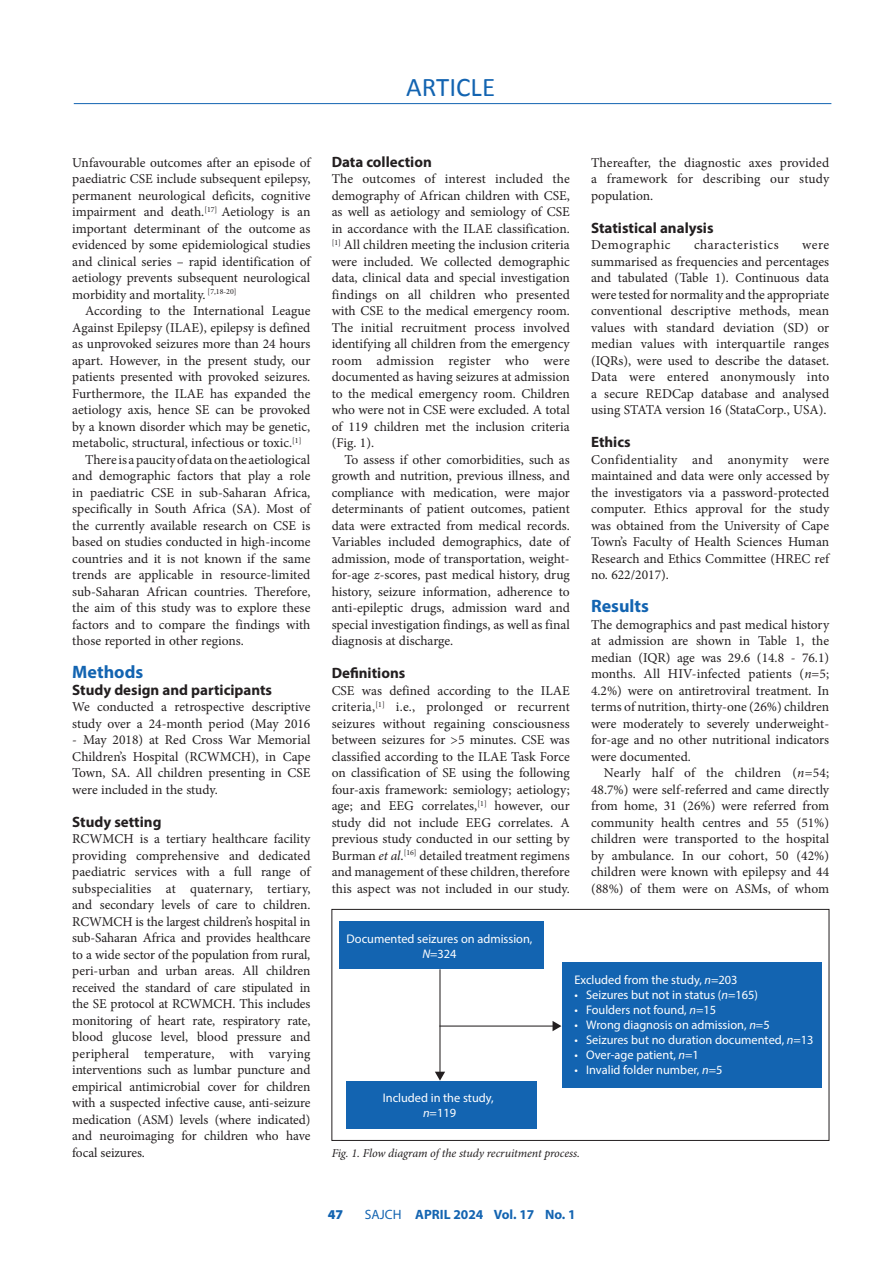
<style>
.page{position:relative;width:893px;height:1263px;background:#fff}
.page>*{position:absolute;margin:0;border:0;box-sizing:border-box;transform-origin:0 0}
.t1{font:27px "Calibri";color:#1364b1}
.B_HEAD{font:700 18px "Myriad Pro";color:#1364b1}
.C_HEAD{font:700 15px "Myriad Pro";color:#231f20}
.BODY_TEXT_1ST_PARAGRAPH{font:13.5px/16.5px "Minion Pro";color:#231f20;text-align:justify}
.BODY_TEXT_INDENT{font:13.5px/16.5px "Minion Pro";color:#231f20;text-align:justify}
.BODY_TEXT_1ST_PARAGRAPH-2{font:13.5px "Minion Pro";letter-spacing:.04em;color:#231f20}
.t2{font:700 13.5px "Myriad Pro";color:#1364b1}
.t3{font:900 13.5px "Myriad Pro";color:#1364b1}
.t4{font:12.45px/15px "Myriad Pro";color:#fff;text-align:center}
.CAPTIONS{font:italic 12px "Minion Pro";letter-spacing:-.01em;color:#231f20}
.s1{font-style:italic}
.s2{font-weight:400}
</style>
<div class="page">
<hr style="left:74px;top:103px;width:757px;height:1px;background:#1364b1">
<div style="left:562px;top:962px;width:259px;height:125px;background:#1364b1"></div>
<div style="left:346px;top:1081px;width:190px;height:47px;background:#1364b1"></div>
<hr style="left:439px;top:969px;width:1px;height:104px;background:#231f20">
<svg style="left:435px;top:1072px;width:10px;height:9px"></svg>
<hr style="left:439px;top:1025px;width:115px;height:1px;background:#231f20">
<svg style="left:553px;top:1021px;width:8px;height:10px"></svg>
<div style="left:339px;top:922px;width:205px;height:47px;background:#1364b1"></div>
<div style="left:332px;top:909px;width:497px;height:231px;border:1px solid #231f20"></div>
<h1 class="t1" style="left:406px;top:70px;width:90px">ARTICLE</h1>
<p class="BODY_TEXT_1ST_PARAGRAPH" style="left:72px;top:154px;width:240px">Unfavourable outcomes after an episode of paediatric CSE include subsequent epilepsy, permanent neurological deficits, cognitive impairment and death.<sup>[17]</sup> Aetiology is an important determinant of the outcome as evidenced by some epidemiological studies and clinical series – rapid identification of aetiology prevents subsequent neurological morbidity and mortality. <sup>[7,18-20]</sup></p>
<p class="BODY_TEXT_INDENT" style="left:72px;top:303px;width:240px;text-indent:13px">According to the International League Against Epilepsy (ILAE), epilepsy is defined as unprovoked seizures more than 24 hours apart. However, in the present study, our patients presented with provoked seizures.<br>Furthermore, the ILAE has expanded the aetiology axis, hence SE can be provoked by a known disorder which may be genetic, metabolic, structural, infectious or toxic.<sup>[1]</sup></p>
<p class="BODY_TEXT_INDENT" style="left:72px;top:451px;width:240px;text-indent:13px">There is a paucity of data on the aetiological and demographic factors that play a role in paediatric CSE in sub-Saharan Africa, specifically in South Africa (SA). Most of the currently available research on CSE is based on studies conducted in high-income countries and it is not known if the same trends are applicable in resource-limited sub-Saharan African countries. Therefore, the aim of this study was to explore these factors and to compare the findings with those reported in other regions.</p>
<h2 class="B_HEAD" style="left:72px;top:660px;width:72px">Methods</h2>
<h3 class="C_HEAD" style="left:72px;top:680px;width:201px">Study design and participants</h3>
<p class="BODY_TEXT_1ST_PARAGRAPH" style="left:72px;top:699px;width:240px">We conducted a retrospective descriptive study over a 24-month period (May 2016</p>
<p class="BODY_TEXT_1ST_PARAGRAPH" style="left:72px;top:732px;width:240px">- May 2018) at Red Cross War Memorial Children’s Hospital (RCWMCH), in Cape Town, SA. All children presenting in CSE were included in the study.</p>
<h3 class="C_HEAD" style="left:72px;top:812px;width:91px">Study setting</h3>
<p class="BODY_TEXT_1ST_PARAGRAPH" style="left:72px;top:831px;width:240px">RCWMCH is a tertiary healthcare facility providing comprehensive and dedicated paediatric services with a full range of subspecialities at quaternary, tertiary, and secondary levels of care to children.<br>RCWMCH is the largest children’s hospital in sub-Saharan Africa and provides healthcare to a wide sector of the population from rural, peri-urban and urban areas. All children received the standard of care stipulated in the SE protocol at RCWMCH. This includes monitoring of heart rate, respiratory rate, blood glucose level, blood pressure and peripheral temperature, with varying interventions such as lumbar puncture and empirical antimicrobial cover for children with a suspected infective cause, anti-seizure medication (ASM) levels (where indicated) and neuroimaging for children who have focal seizures.</p>
<h3 class="C_HEAD" style="left:332px;top:152px;width:102px">Data collection</h3>
<p class="BODY_TEXT_1ST_PARAGRAPH" style="left:332px;top:171px;width:240px">The outcomes of interest included the demography of African children with CSE, as well as aetiology and semiology of CSE in accordance with the ILAE classification. <sup>[1]</sup> All children meeting the inclusion criteria were included. We collected demographic data, clinical data and special investigation findings on all children who presented with CSE to the medical emergency room.<br>The initial recruitment process involved identifying all children from the emergency room admission register who were documented as having seizures at admission to the medical emergency room. Children who were not in CSE were excluded. A total of 119 children met the inclusion criteria (Fig. 1).</p>
<p class="BODY_TEXT_INDENT" style="left:332px;top:451px;width:240px;text-indent:13px">To assess if other comorbidities, such as growth and nutrition, previous illness, and compliance with medication, were major determinants of patient outcomes, patient data were extracted from medical records.<br>Variables included demographics, date of admission, mode of transportation, weight&shy;for-age <span class="s1">z-</span>scores, past medical history, drug history, seizure information, adherence to anti-epileptic drugs, admission ward and special investigation findings, as well as final diagnosis at discharge.</p>
<h3 class="C_HEAD" style="left:332px;top:663px;width:75px">Definitions</h3>
<p class="BODY_TEXT_1ST_PARAGRAPH" style="left:332px;top:682px;width:240px">CSE was defined according to the ILAE criteria,<sup>[1]</sup> i.e., prolonged or recurrent seizures without regaining consciousness between seizures for &gt;5 minutes. CSE was classified according to the ILAE Task Force on classification of SE using the following four-axis framework: semiology; aetiology; age; and EEG correlates,<sup>[1]</sup> however, our study did not include EEG correlates. A previous study conducted in our setting by Burman <span class="s1">et al</span>.<sup>[16]</sup> detailed treatment regimens and management of these children, therefore this aspect was not included in our study.</p>
<p class="t4" style="left:347px;top:931px;width:187px">Documented seizures on admission,<br><span class="s1">N</span>=324</p>
<p class="BODY_TEXT_1ST_PARAGRAPH" style="left:591px;top:154px;width:240px">Thereafter, the diagnostic axes provided a framework for describing our study population.</p>
<h3 class="C_HEAD" style="left:591px;top:218px;width:124px">Statistical analysis</h3>
<p class="BODY_TEXT_1ST_PARAGRAPH-2" style="left:591px;top:236px;width:81px">Demographic</p>
<p class="BODY_TEXT_1ST_PARAGRAPH-2" style="left:694px;top:236px;width:86px">characteristics</p>
<p class="BODY_TEXT_1ST_PARAGRAPH" style="left:591px;top:237px;width:240px;text-indent:211px">were summarised as frequencies and percentages and tabulated (Table 1). Continuous data were tested for normality and the appropriate conventional descriptive methods, mean values with standard deviation (SD) or median values with interquartile ranges (IQRs), were used to describe the dataset.<br>Data were entered anonymously into a secure REDCap database and analysed using STATA version 16 (StataCorp., USA).</p>
<h3 class="C_HEAD" style="left:591px;top:432px;width:41px">Ethics</h3>
<p class="BODY_TEXT_1ST_PARAGRAPH" style="left:591px;top:451px;width:240px">Confidentiality and anonymity were maintained and data were only accessed by the investigators via a password-protected computer. Ethics approval for the study was obtained from the University of Cape Town’s Faculty of Health Sciences Human Research and Ethics Committee (HREC ref no. 622/2017).</p>
<h2 class="B_HEAD" style="left:591px;top:594px;width:59px">Results</h2>
<p class="BODY_TEXT_1ST_PARAGRAPH" style="left:591px;top:616px;width:240px">The demographics and past medical history at admission are shown in Table 1, the median (IQR) age was 29.6 (14.8 - 76.1) months. All HIV-infected patients (<span class="s1">n</span>=5; 4.2%) were on antiretroviral treatment. In terms of nutrition, thirty-one (26%) children were moderately to severely underweight&shy;for-age and no other nutritional indicators were documented.</p>
<p class="BODY_TEXT_INDENT" style="left:591px;top:765px;width:240px;text-indent:13px">Nearly half of the children (<span class="s1">n</span>=54; 48.7%) were self-referred and came directly from home, 31 (26%) were referred from community health centres and 55 (51%) children were transported to the hospital by ambulance. In our cohort, 50 (42%) children were known with epilepsy and 44 (88%) of them were on ASMs, of whom</p>
<p class="t4" style="left:383px;top:1090px;width:113px">Included in the study, <span class="s1">n</span>=119</p>
<p class="t4" style="left:574px;top:972px;width:165px">Excluded from the study, <span class="s1">n</span>=203</p>
<p class="t4" style="left:574px;top:987px;width:185px">• Seizures but not in status (<span class="s1">n</span>=165)</p>
<p class="t4" style="left:574px;top:1002px;width:143px">• Foulders not found, <span class="s1">n</span>=15</p>
<p class="t4" style="left:574px;top:1017px;width:197px">• Wrong diagnosis on admission, <span class="s1">n</span>=5</p>
<p class="t4" style="left:574px;top:1032px;width:241px">• Seizures but no duration documented, <span class="s1">n</span>=13</p>
<p class="t4" style="left:574px;top:1047px;width:126px">• Over-age patient, <span class="s1">n</span>=1</p>
<p class="t4" style="left:574px;top:1062px;width:150px">• Invalid folder number, <span class="s1">n</span>=5</p>
<p class="CAPTIONS" style="left:332px;top:1145px;width:250px">Fig. 1. Flow diagram of the study recruitment process.</p>
<p class="t3" style="left:328px;top:1207px;width:17px">47</p>
<p class="t2" style="left:365px;top:1206px;width:212px"><span class="s2">SAJCH</span> APRIL 2024 Vol. 17 No. 1</p>
</div>
